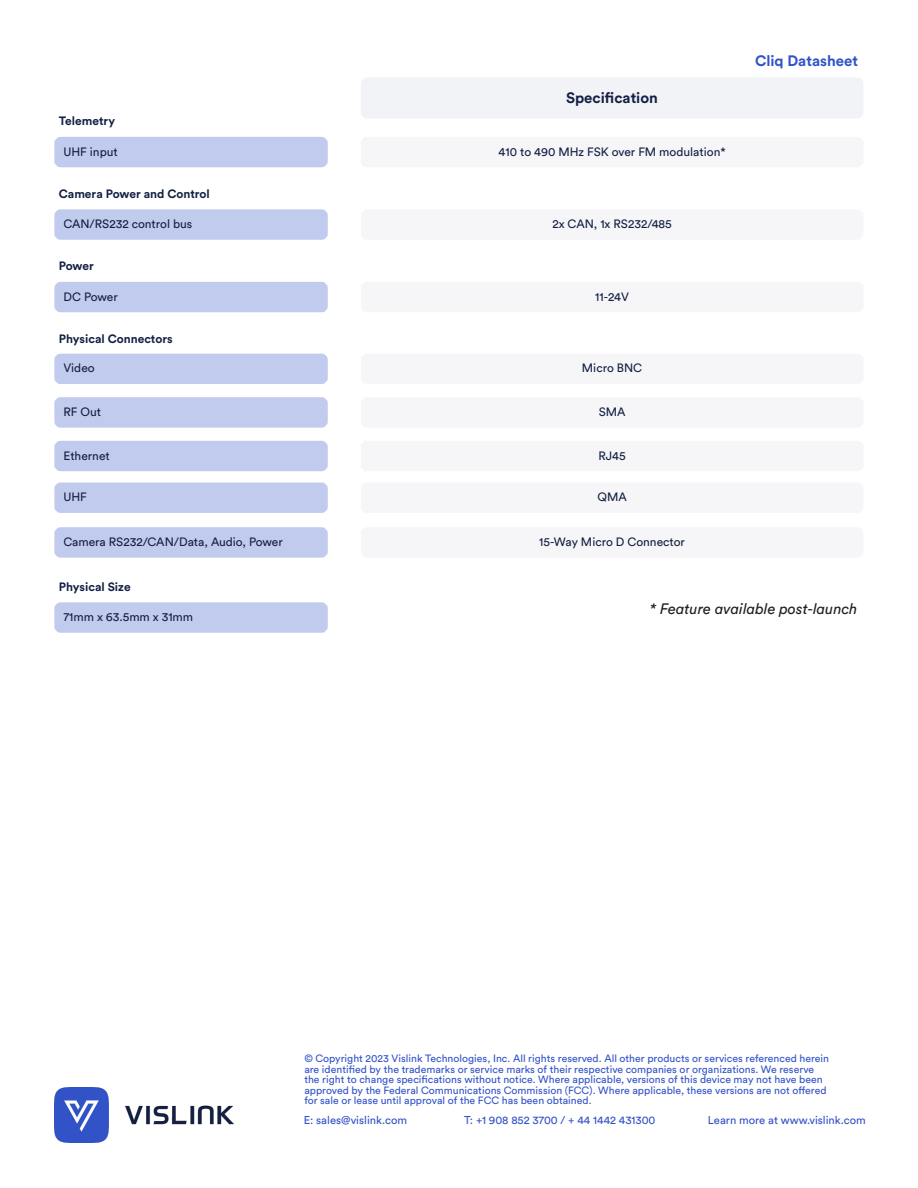
<style>
.page{position:relative;width:918px;height:1188px;background:#fff}
.page>*{position:absolute;margin:0;border:0;box-sizing:border-box;transform-origin:0 0}
.t1{font:italic 15px "Circular Std";color:#231f20}
.t2{font:700 15px "Circular Std";color:#3152c7}
.Subtitle{font:700 15px "Circular Std";color:#142043}
.Subtitle-2{font:12px "Circular Std";color:#142043}
.Subtitle-3{font:700 12px "Circular Std";color:#142043}
.t3{font:11.25px "Circular Std";color:#3152c7}
.Header_2{font:10.5px/10.5px "Circular Std";color:#3152c7}
</style>
<div class="page">
<div style="left:715px;top:45px;width:152px;height:32px;border:9px solid #fff;border-radius:2px"></div>
<img style="left:54px;top:1087px;width:180px;height:55px">
<div style="left:59px;top:607px;width:264px;height:21px;background:#c1cbee;border-radius:2px"></div>
<div style="left:54px;top:602px;width:274px;height:31px;border:9px solid #c1cbee;border-radius:2px"></div>
<div style="left:365px;top:82px;width:494px;height:32px;background:#f2f3f7;border-radius:2px"></div>
<div style="left:361px;top:77px;width:502px;height:41px;border:9px solid #f2f3f7;border-radius:2px"></div>
<div style="left:59px;top:141px;width:264px;height:22px;background:#c1cbee;border-radius:2px"></div>
<div style="left:54px;top:137px;width:274px;height:30px;border:9px solid #c1cbee;border-radius:2px"></div>
<div style="left:59px;top:286px;width:264px;height:22px;background:#c1cbee;border-radius:2px"></div>
<div style="left:54px;top:282px;width:274px;height:30px;border:9px solid #c1cbee;border-radius:2px"></div>
<div style="left:59px;top:358px;width:264px;height:22px;background:#c1cbee;border-radius:2px"></div>
<div style="left:54px;top:354px;width:274px;height:30px;border:9px solid #c1cbee;border-radius:2px"></div>
<div style="left:59px;top:402px;width:264px;height:21px;background:#c1cbee;border-radius:2px"></div>
<div style="left:54px;top:397px;width:274px;height:31px;border:9px solid #c1cbee;border-radius:2px"></div>
<div style="left:59px;top:532px;width:264px;height:21px;background:#c1cbee;border-radius:2px"></div>
<div style="left:54px;top:527px;width:274px;height:31px;border:9px solid #c1cbee;border-radius:2px"></div>
<div style="left:59px;top:445px;width:264px;height:22px;background:#c1cbee;border-radius:2px"></div>
<div style="left:54px;top:441px;width:274px;height:30px;border:9px solid #c1cbee;border-radius:2px"></div>
<div style="left:59px;top:487px;width:264px;height:21px;background:#c1cbee;border-radius:2px"></div>
<div style="left:54px;top:483px;width:274px;height:30px;border:9px solid #c1cbee;border-radius:2px"></div>
<div style="left:365px;top:141px;width:494px;height:22px;background:#f6f6f9;border-radius:2px"></div>
<div style="left:361px;top:137px;width:502px;height:30px;border:9px solid #f6f6f9;border-radius:2px"></div>
<div style="left:365px;top:214px;width:494px;height:21px;background:#f6f6f9;border-radius:2px"></div>
<div style="left:361px;top:209px;width:502px;height:31px;border:9px solid #f6f6f9;border-radius:2px"></div>
<div style="left:365px;top:286px;width:494px;height:22px;background:#f6f6f9;border-radius:2px"></div>
<div style="left:361px;top:282px;width:502px;height:30px;border:9px solid #f6f6f9;border-radius:2px"></div>
<div style="left:365px;top:358px;width:494px;height:22px;background:#f6f6f9;border-radius:2px"></div>
<div style="left:361px;top:354px;width:502px;height:30px;border:9px solid #f6f6f9;border-radius:2px"></div>
<div style="left:365px;top:402px;width:494px;height:21px;background:#f6f6f9;border-radius:2px"></div>
<div style="left:361px;top:397px;width:502px;height:31px;border:9px solid #f6f6f9;border-radius:2px"></div>
<div style="left:365px;top:532px;width:494px;height:21px;background:#f6f6f9;border-radius:2px"></div>
<div style="left:361px;top:527px;width:502px;height:31px;border:9px solid #f6f6f9;border-radius:2px"></div>
<div style="left:365px;top:445px;width:494px;height:22px;background:#f6f6f9;border-radius:2px"></div>
<div style="left:361px;top:441px;width:502px;height:30px;border:9px solid #f6f6f9;border-radius:2px"></div>
<div style="left:365px;top:487px;width:494px;height:21px;background:#f6f6f9;border-radius:2px"></div>
<div style="left:361px;top:483px;width:502px;height:30px;border:9px solid #f6f6f9;border-radius:2px"></div>
<div style="left:59px;top:214px;width:264px;height:21px;background:#c1cbee;border-radius:2px"></div>
<div style="left:54px;top:209px;width:274px;height:31px;border:9px solid #c1cbee;border-radius:2px"></div>
<p class="Subtitle-3" style="left:59px;top:113px;width:58px">Telemetry</p>
<p class="Subtitle-2" style="left:63px;top:144px;width:56px">UHF input</p>
<p class="Subtitle-3" style="left:59px;top:186px;width:152px">Camera Power and Control</p>
<p class="Subtitle-2" style="left:63px;top:217px;width:130px">CAN/RS232 control bus</p>
<p class="Subtitle-3" style="left:59px;top:258px;width:36px">Power</p>
<p class="Subtitle-2" style="left:63px;top:289px;width:56px">DC Power</p>
<p class="Subtitle-3" style="left:59px;top:331px;width:115px">Physical Connectors</p>
<p class="Subtitle-2" style="left:63px;top:361px;width:33px">Video</p>
<p class="Subtitle-2" style="left:63px;top:404px;width:39px">RF Out</p>
<p class="Subtitle-2" style="left:63px;top:448px;width:48px">Ethernet</p>
<p class="Subtitle-2" style="left:63px;top:490px;width:25px">UHF</p>
<p class="Subtitle-2" style="left:63px;top:534px;width:221px">Camera RS232/CAN/Data, Audio, Power</p>
<p class="Subtitle-3" style="left:59px;top:579px;width:73px">Physical Size</p>
<p class="Subtitle-2" style="left:63px;top:610px;width:131px">71mm x 63.5mm x 31mm</p>
<p class="Subtitle" style="left:566px;top:88px;width:93px">Specification</p>
<p class="Subtitle-2" style="left:499px;top:144px;width:229px">410 to 490 MHz FSK over FM modulation*</p>
<p class="Subtitle-2" style="left:552px;top:217px;width:121px">2x CAN, 1x RS232/485</p>
<p class="Subtitle-2" style="left:595px;top:289px;width:35px">11-24V</p>
<p class="Subtitle-2" style="left:582px;top:361px;width:62px">Micro BNC</p>
<p class="Subtitle-2" style="left:599px;top:404px;width:28px">SMA</p>
<p class="Subtitle-2" style="left:599px;top:448px;width:29px">RJ45</p>
<p class="Subtitle-2" style="left:597px;top:490px;width:31px">QMA</p>
<p class="Subtitle-2" style="left:539px;top:534px;width:147px">15-Way Micro D Connector</p>
<h1 class="t2" style="left:755px;top:51px;width:104px">Cliq Datasheet</h1>
<p class="t1" style="left:650px;top:600px;width:209px">* Feature available post-launch</p>
<p class="Header_2" style="left:304px;top:1053px;width:526px">© Copyright 2023 Vislink Technologies, Inc. All rights reserved. All other products or services referenced herein are identified by the trademarks or service marks of their respective companies or organizations. We reserve the right to change specifications without notice. Where applicable, versions of this device may not have been approved by the Federal Communications Commission (FCC). Where applicable, these versions are not offered for sale or lease until approval of the FCC has been obtained.</p>
<p class="t3" style="left:304px;top:1113px;width:105px">E: sales@vislink.com</p>
<p class="t3" style="left:464px;top:1113px;width:193px">T: +1 908 852 3700 / + 44 1442 431300</p>
<p class="t3" style="left:708px;top:1113px;width:160px">Learn more at www.vislink.com</p>
</div>
